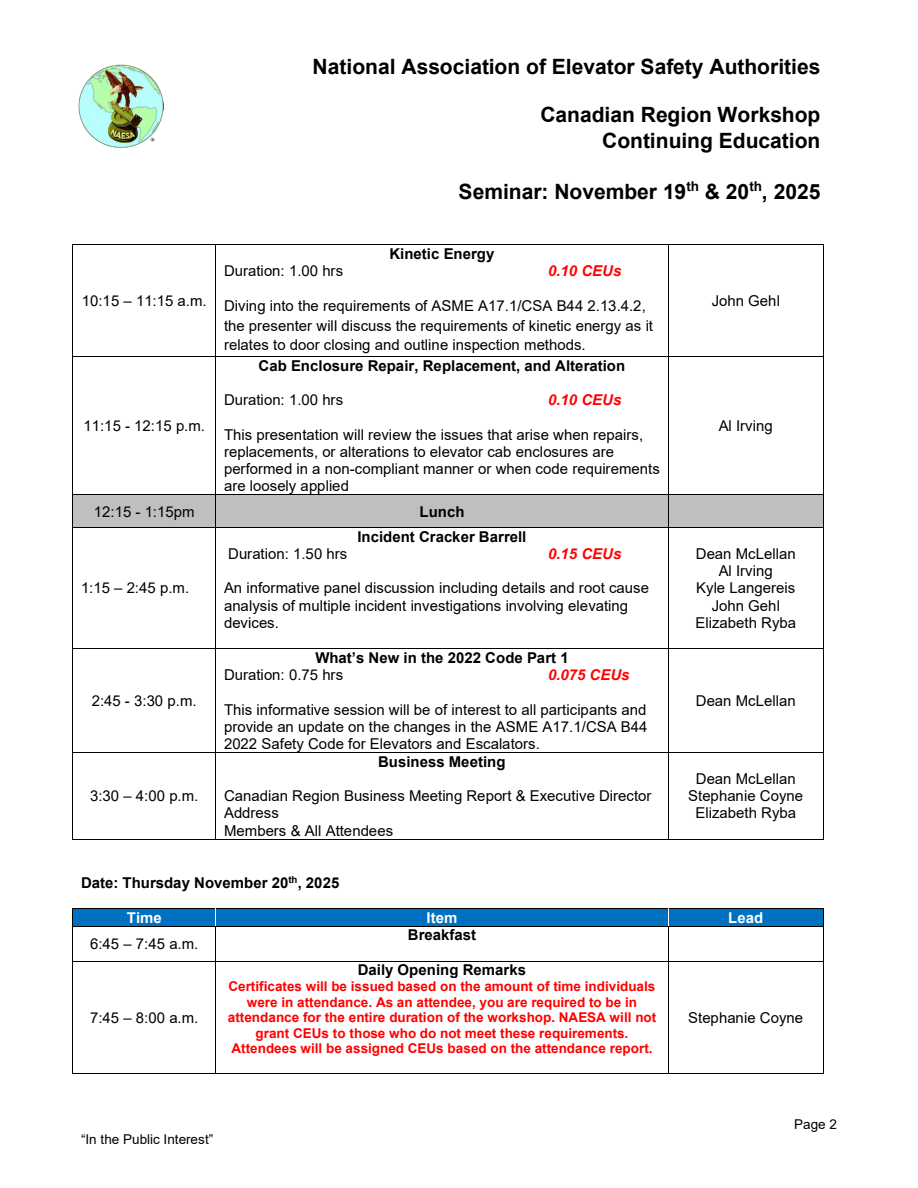
<style>
.page{position:relative;width:918px;height:1188px;background:#fff}
.page>*{position:absolute;margin:0;border:0;box-sizing:border-box;transform-origin:0 0}
.t1{font:700 21px/25.8px "Arial";color:#000;text-align:right}
.t2{font:15px/17.2px "Arial";color:#000}
.t3{font:700 15px "Arial";color:#000}
.t4{font:italic 700 15px "Arial";color:#f00}
.t5{font:700 15px "Arial";color:#fff}
.t6{font:700 13.5px/15.6px "Arial";color:#f00;text-align:center}
.t7{font:13.5px "Arial";letter-spacing:.005em;color:#000}
</style>
<div class="page">
<img style="left:78px;top:64px;width:85px;height:84px">
<hr style="left:73px;top:245px;width:143px;height:1px;background:#000">
<hr style="left:216px;top:245px;width:452px;height:1px;background:#000">
<hr style="left:669px;top:245px;width:154px;height:1px;background:#000">
<hr style="left:73px;top:245px;width:1px;height:111px;background:#000">
<hr style="left:216px;top:245px;width:1px;height:111px;background:#000">
<hr style="left:668px;top:245px;width:1px;height:111px;background:#000">
<hr style="left:823px;top:245px;width:1px;height:111px;background:#000">
<hr style="left:73px;top:356px;width:143px;height:1px;background:#000">
<hr style="left:216px;top:356px;width:452px;height:1px;background:#000">
<hr style="left:669px;top:356px;width:154px;height:1px;background:#000">
<hr style="left:73px;top:357px;width:1px;height:138px;background:#000">
<hr style="left:216px;top:357px;width:1px;height:138px;background:#000">
<hr style="left:668px;top:357px;width:1px;height:138px;background:#000">
<hr style="left:823px;top:357px;width:1px;height:138px;background:#000">
<div style="left:73px;top:495px;width:143px;height:32px;background:#bfbfbf"></div>
<div style="left:216px;top:495px;width:452px;height:32px;background:#bfbfbf"></div>
<div style="left:668px;top:495px;width:155px;height:32px;background:#bfbfbf"></div>
<hr style="left:73px;top:495px;width:143px;height:1px;background:#000">
<hr style="left:216px;top:495px;width:452px;height:1px;background:#000">
<hr style="left:669px;top:495px;width:154px;height:1px;background:#000">
<hr style="left:73px;top:495px;width:1px;height:32px;background:#000">
<hr style="left:216px;top:495px;width:1px;height:32px;background:#000">
<hr style="left:668px;top:495px;width:1px;height:32px;background:#000">
<hr style="left:823px;top:495px;width:1px;height:32px;background:#000">
<hr style="left:73px;top:527px;width:143px;height:1px;background:#000">
<hr style="left:216px;top:527px;width:452px;height:1px;background:#000">
<hr style="left:669px;top:527px;width:154px;height:1px;background:#000">
<hr style="left:73px;top:528px;width:1px;height:121px;background:#000">
<hr style="left:216px;top:528px;width:1px;height:121px;background:#000">
<hr style="left:668px;top:528px;width:1px;height:121px;background:#000">
<hr style="left:823px;top:528px;width:1px;height:121px;background:#000">
<hr style="left:73px;top:649px;width:143px;height:1px;background:#000">
<hr style="left:216px;top:649px;width:452px;height:1px;background:#000">
<hr style="left:669px;top:649px;width:154px;height:1px;background:#000">
<hr style="left:73px;top:649px;width:1px;height:103px;background:#000">
<hr style="left:216px;top:649px;width:1px;height:103px;background:#000">
<hr style="left:668px;top:649px;width:1px;height:103px;background:#000">
<hr style="left:823px;top:649px;width:1px;height:103px;background:#000">
<hr style="left:73px;top:752px;width:143px;height:1px;background:#000">
<hr style="left:216px;top:752px;width:452px;height:1px;background:#000">
<hr style="left:669px;top:752px;width:154px;height:1px;background:#000">
<hr style="left:73px;top:753px;width:1px;height:86px;background:#000">
<hr style="left:73px;top:839px;width:143px;height:1px;background:#000">
<hr style="left:216px;top:753px;width:1px;height:86px;background:#000">
<hr style="left:216px;top:839px;width:452px;height:1px;background:#000">
<hr style="left:668px;top:753px;width:1px;height:86px;background:#000">
<hr style="left:669px;top:839px;width:154px;height:1px;background:#000">
<hr style="left:823px;top:753px;width:1px;height:86px;background:#000">
<div style="left:73px;top:909px;width:143px;height:17px;background:#0070c0"></div>
<div style="left:216px;top:909px;width:452px;height:17px;background:#0070c0"></div>
<div style="left:668px;top:909px;width:155px;height:17px;background:#0070c0"></div>
<hr style="left:73px;top:908px;width:143px;height:1px;background:#000">
<hr style="left:216px;top:908px;width:452px;height:1px;background:#000">
<hr style="left:669px;top:908px;width:154px;height:1px;background:#000">
<hr style="left:73px;top:926px;width:143px;height:1px;background:#000">
<hr style="left:216px;top:926px;width:452px;height:1px;background:#000">
<svg style="left:668px;top:909px;width:1px;height:17px"></svg>
<hr style="left:669px;top:926px;width:154px;height:1px;background:#000">
<svg style="left:823px;top:908px;width:1px;height:18px"></svg>
<hr style="left:73px;top:926px;width:1px;height:35px;background:#000">
<hr style="left:216px;top:926px;width:1px;height:35px;background:#000">
<hr style="left:668px;top:926px;width:1px;height:35px;background:#000">
<hr style="left:823px;top:926px;width:1px;height:35px;background:#000">
<hr style="left:73px;top:961px;width:143px;height:1px;background:#000">
<hr style="left:216px;top:961px;width:452px;height:1px;background:#000">
<hr style="left:669px;top:961px;width:154px;height:1px;background:#000">
<hr style="left:73px;top:961px;width:1px;height:112px;background:#000">
<hr style="left:73px;top:1073px;width:143px;height:1px;background:#000">
<hr style="left:216px;top:961px;width:1px;height:112px;background:#000">
<hr style="left:216px;top:1073px;width:452px;height:1px;background:#000">
<hr style="left:668px;top:961px;width:1px;height:112px;background:#000">
<hr style="left:669px;top:1073px;width:154px;height:1px;background:#000">
<hr style="left:823px;top:961px;width:1px;height:112px;background:#000">
<h1 class="t1" style="left:313px;top:54px;width:509px">National Association of Elevator Safety Authorities</h1>
<h1 class="t1" style="left:540px;top:102px;width:282px">Canadian Region Workshop<br>Continuing Education</h1>
<h1 class="t1" style="left:459px;top:179px;width:363px">Seminar: November 19<sup>th</sup> &amp; 20<sup>th</sup>, 2025</h1>
<p class="t2" style="left:82px;top:292px;width:126px">10:15 – 11:15 a.m.</p>
<p class="t2" style="left:84px;top:417px;width:123px">11:15 - 12:15 p.m.</p>
<p class="t3" style="left:390px;top:243px;width:106px">Kinetic Energy</p>
<p class="t2" style="left:224px;top:262px;width:121px">Duration: 1.00 hrs</p>
<p class="t4" style="left:548px;top:261px;width:75px">0.10 CEUs</p>
<p class="t2" style="left:224px;top:295px;width:431px;line-height:20px">Diving into the requirements of ASME A17.1/CSA B44 2.13.4.2, the presenter will discuss the requirements of kinetic energy as it relates to door closing and outline inspection methods.</p>
<p class="t2" style="left:712px;top:292px;width:70px">John Gehl</p>
<p class="t3" style="left:259px;top:355px;width:368px">Cab Enclosure Repair, Replacement, and Alteration</p>
<p class="t2" style="left:224px;top:391px;width:121px">Duration: 1.00 hrs</p>
<p class="t4" style="left:548px;top:390px;width:75px">0.10 CEUs</p>
<p class="t2" style="left:224px;top:426px;width:437px">This presentation will review the issues that arise when repairs, replacements, or alterations to elevator cab enclosures are performed in a non-compliant manner or when code requirements are loosely applied</p>
<p class="t2" style="left:719px;top:417px;width:56px">Al Irving</p>
<p class="t2" style="left:94px;top:503px;width:102px">12:15 - 1:15pm</p>
<p class="t3" style="left:420px;top:501px;width:46px">Lunch</p>
<p class="t2" style="left:81px;top:579px;width:110px">1:15 – 2:45 p.m.</p>
<p class="t2" style="left:92px;top:692px;width:106px">2:45 - 3:30 p.m.</p>
<p class="t2" style="left:90px;top:787px;width:110px">3:30 – 4:00 p.m.</p>
<p class="t3" style="left:357px;top:526px;width:171px">Incident Cracker Barrell</p>
<p class="t2" style="left:228px;top:545px;width:121px">Duration: 1.50 hrs</p>
<p class="t4" style="left:548px;top:544px;width:75px">0.15 CEUs</p>
<p class="t2" style="left:224px;top:579px;width:426px">An informative panel discussion including details and root cause analysis of multiple incident investigations involving elevating devices.</p>
<p class="t3" style="left:315px;top:647px;width:255px">What’s New in the 2022 Code Part 1</p>
<p class="t2" style="left:224px;top:666px;width:121px">Duration: 0.75 hrs</p>
<p class="t4" style="left:548px;top:665px;width:83px">0.075 CEUs</p>
<p class="t2" style="left:224px;top:701px;width:425px;text-align:justify">This informative session will be of interest to all participants and provide an update on the changes in the ASME A17.1/CSA B44<br>2022 Safety Code for Elevators and Escalators.</p>
<p class="t3" style="left:378px;top:751px;width:129px">Business Meeting</p>
<p class="t2" style="left:224px;top:787px;width:429px">Canadian Region Business Meeting Report &amp; Executive Director<br>Address</p>
<p class="t2" style="left:224px;top:822px;width:171px">Members &amp; All Attendees</p>
<p class="t2" style="left:696px;top:545px;width:101px">Dean McLellan</p>
<p class="t2" style="left:719px;top:562px;width:56px">Al Irving</p>
<p class="t2" style="left:696px;top:579px;width:101px">Kyle Langereis</p>
<p class="t2" style="left:712px;top:597px;width:70px">John Gehl</p>
<p class="t2" style="left:696px;top:614px;width:102px">Elizabeth Ryba</p>
<p class="t2" style="left:696px;top:692px;width:101px">Dean McLellan</p>
<p class="t2" style="left:696px;top:770px;width:101px">Dean McLellan</p>
<p class="t2" style="left:688px;top:787px;width:116px">Stephanie Coyne</p>
<p class="t2" style="left:696px;top:804px;width:102px">Elizabeth Ryba</p>
<p class="t3" style="left:81px;top:872px;width:260px">Date: Thursday November 20<sup>th</sup>, 2025</p>
<p class="t5" style="left:127px;top:907px;width:36px">Time</p>
<p class="t5" style="left:427px;top:907px;width:32px">Item</p>
<p class="t5" style="left:728px;top:907px;width:36px">Lead</p>
<p class="t2" style="left:90px;top:935px;width:110px">6:45 – 7:45 a.m.</p>
<p class="t3" style="left:408px;top:924px;width:70px">Breakfast</p>
<p class="t2" style="left:90px;top:1009px;width:110px">7:45 – 8:00 a.m.</p>
<p class="t3" style="left:358px;top:959px;width:170px">Daily Opening Remarks</p>
<p class="t6" style="left:228px;top:979px;width:430px">Certificates will be issued based on the amount of time individuals were in attendance. As an attendee, you are required to be in attendance for the entire duration of the workshop. NAESA will not grant CEUs to those who do not meet these requirements.<br>Attendees will be assigned CEUs based on the attendance report.</p>
<p class="t7" style="left:81px;top:1130px;width:134px">“In the Public Interest”</p>
<p class="t2" style="left:688px;top:1009px;width:116px">Stephanie Coyne</p>
<p class="t7" style="left:794px;top:1115px;width:44px">Page 2</p>
</div>
